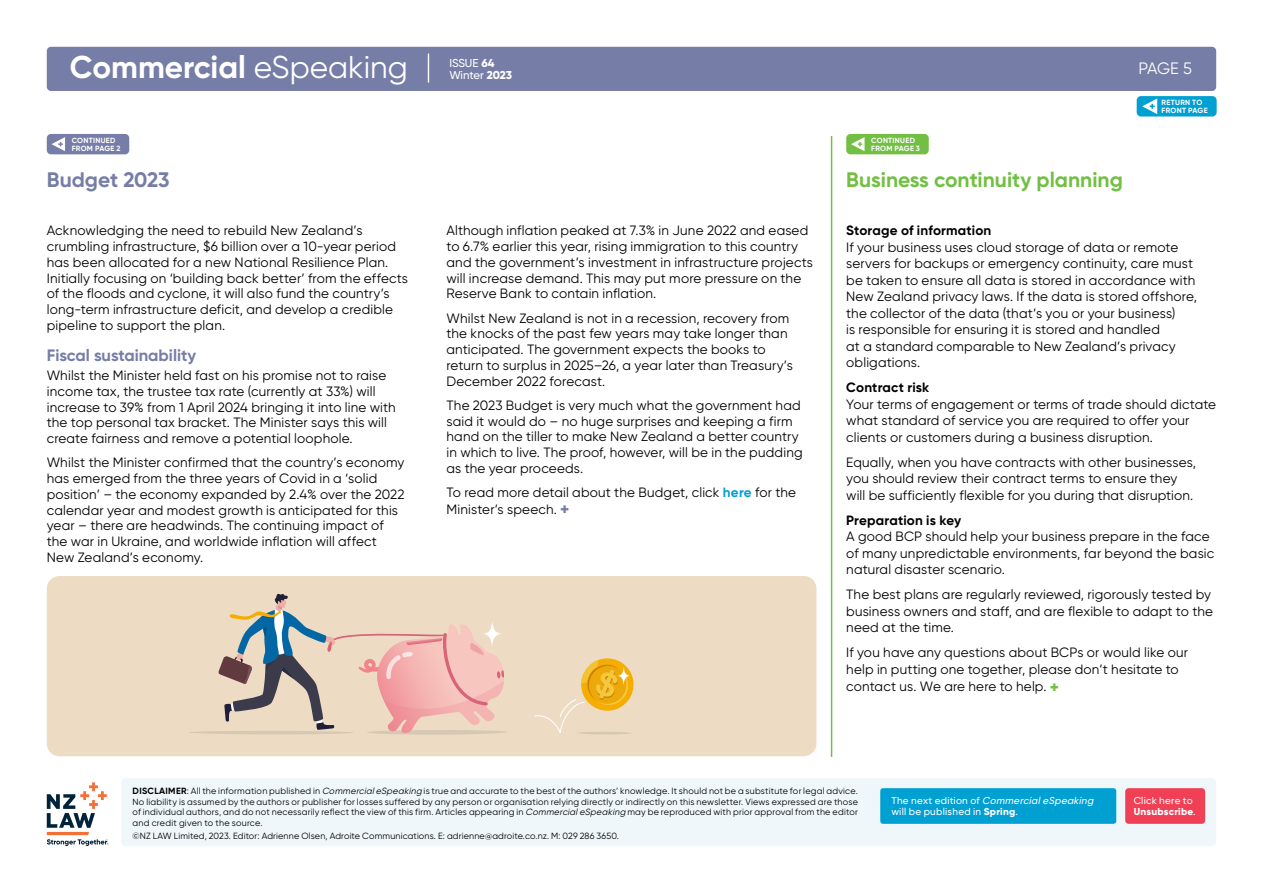
<style>
.page{position:relative;width:1263px;height:893px;background:#fff}
.page>*{position:absolute;margin:0;border:0;box-sizing:border-box;transform-origin:0 0}
.t1{font:700 31.5px "Gilroy";color:#fff}
.t2{font:700 21px "Gilroy";color:#72bf44}
.t3{font:700 21px "Gilroy";letter-spacing:-.005em;color:#767da6}
.t4{font:700 16.5px "Gilroy";color:#767da6}
.t5{font:16.5px "Gilroy";color:#fff}
.t6{font:13.5px/15.8px "Gilroy";letter-spacing:.015em;color:#000}
.t7{font:700 13.5px "Gilroy";letter-spacing:.01em;color:#000}
.t8{font:500 11.4px/12.5px "Gilroy";color:#fff}
.t9{font:500 10.05px/10.9px "Gilroy";letter-spacing:.025em;color:#fff}
.t10{font:9px/10.5px "Gilroy";letter-spacing:.015em;color:#000;text-align:justify}
.t11{font:700 7.5px/7.5px "Gilroy";letter-spacing:.035em;color:#fff}
.s1{font-weight:400}
.s2{font-weight:800}
.s3{font-weight:700;color:#00a0d2}
.s4{font-weight:800;font-size:16.5px;color:#767da6}
.s5{font-weight:800;font-size:16.5px;color:#72bf44}
.s6{font-weight:700}
.s7{font-style:italic}
</style>
<div class="page">
<div style="left:121px;top:778px;width:1095px;height:68px;background:#eff7fb;border-radius:4px"></div>
<div style="left:880px;top:788px;width:236px;height:36px;background:#00a0d2;border-radius:3px"></div>
<svg style="left:47px;top:782px;width:61px;height:64px"></svg>
<div style="left:1125px;top:788px;width:80px;height:36px;background:#ef4056;border-radius:3px"></div>
<div style="left:47px;top:47px;width:1169px;height:44px;background:#767da6;border-radius:4px"></div>
<svg style="left:428px;top:54px;width:1px;height:28px"></svg>
<div style="left:1137px;top:96px;width:79px;height:21px;background:#00a0d2;border-radius:4px"></div>
<svg style="left:1142px;top:98px;width:15px;height:16px"></svg>
<hr style="left:831px;top:136px;width:1px;height:621px;background:#72bf44">
<div style="left:846px;top:134px;width:83px;height:20px;background:#72bf44;border-radius:4px"></div>
<svg style="left:851px;top:137px;width:13px;height:14px"></svg>
<div style="left:47px;top:134px;width:82px;height:20px;background:#767da6;border-radius:4px"></div>
<svg style="left:52px;top:137px;width:13px;height:14px"></svg>
<div style="left:47px;top:576px;width:769px;height:180px;background:#eddcc3"></div>
<hr style="left:189px;top:731px;width:165px;height:3px;background:#323240;border-radius:50%">
<div style="left:367px;top:730px;width:140px;height:5px;background:#e2d2bb;border-radius:50%"></div>
<svg style="left:218px;top:593px;width:286px;height:141px;background:#d9c1b3"></svg>
<svg style="left:534px;top:658px;width:101px;height:88px;background:#edd19b"></svg>
<svg style="left:618px;top:666px;width:11px;height:19px"></svg>
<svg style="left:483px;top:621px;width:18px;height:25px"></svg>
<h1 class="t1" style="left:70px;top:48px;width:340px">Commercial <span class="s1">eSpeaking</span></h1>
<p class="t5" style="left:1138px;top:58px;width:55px">PAGE 5</p>
<p class="t8" style="left:449px;top:56px;width:64px">ISSUE <span class="s2">64<br></span>Winter <span class="s2">2023</span></p>
<p class="t11" style="left:72px;top:137px;width:50px">CONTINUED<br>FROM PAGE 2</p>
<p class="t11" style="left:871px;top:137px;width:50px">CONTINUED<br>FROM PAGE 3</p>
<h2 class="t3" style="left:47px;top:166px;width:124px">Budget 2023</h2>
<h2 class="t2" style="left:846px;top:166px;width:278px">Business continuity planning</h2>
<p class="t11" style="left:1161px;top:99px;width:48px">RETURN TO<br>FRONT PAGE</p>
<p class="t6" style="left:47px;top:223px;width:363px">Acknowledging the need to rebuild New Zealand’s crumbling infrastructure, $6 billion over a 10-year period has been allocated for a new National Resilience Plan.<br>Initially focusing on ‘building back better’ from the effects of the floods and cyclone, it will also fund the country’s long-term infrastructure deficit, and develop a credible pipeline to support the plan.</p>
<p class="t4" style="left:47px;top:345px;width:151px">Fiscal sustainability</p>
<p class="t6" style="left:47px;top:367px;width:350px">Whilst the Minister held fast on his promise not to raise income tax, the trustee tax rate (currently at 33%) will increase to 39% from 1 April 2024 bringing it into line with the top personal tax bracket. The Minister says this will create fairness and remove a potential loophole.</p>
<p class="t6" style="left:47px;top:455px;width:359px">Whilst the Minister confirmed that the country’s economy has emerged from the three years of Covid in a ‘solid position’ – the economy expanded by 2.4% over the 2022 calendar year and modest growth is anticipated for this year – there are headwinds. The continuing impact of the war in Ukraine, and worldwide inflation will affect New Zealand’s economy.</p>
<p class="t6" style="left:446px;top:223px;width:368px">Although inflation peaked at 7.3% in June 2022 and eased to 6.7% earlier this year, rising immigration to this country and the government’s investment in infrastructure projects will increase demand. This may put more pressure on the Reserve Bank to contain inflation.</p>
<p class="t6" style="left:446px;top:310px;width:348px">Whilst New Zealand is not in a recession, recovery from the knocks of the past few years may take longer than anticipated. The government expects the books to return to surplus in 2025–26, a year later than Treasury’s December 2022 forecast.</p>
<p class="t6" style="left:446px;top:397px;width:358px">The 2023 Budget is very much what the government had said it would do – no huge surprises and keeping a firm hand on the tiller to make New Zealand a better country in which to live. The proof, however, will be in the pudding as the year proceeds.</p>
<p class="t6" style="left:446px;top:484px;width:351px;line-height:16.5px">To read more detail about the Budget, click <span class="s3">here</span> for the<br>Minister’s speech. <span class="s4">+</span></p>
<p class="t7" style="left:846px;top:222px;width:147px">Storage of information</p>
<p class="t6" style="left:846px;top:239px;width:352px;line-height:16.5px">If your business uses cloud storage of data or remote servers for backups or emergency continuity, care must be taken to ensure all data is stored in accordance with New Zealand privacy laws. If the data is stored offshore, the collector of the data (that’s you or your business)<br>is responsible for ensuring it is stored and handled<br>at a standard comparable to New Zealand’s privacy obligations.</p>
<p class="t7" style="left:846px;top:379px;width:85px">Contract risk</p>
<p class="t6" style="left:846px;top:396px;width:371px;line-height:16.5px">Your terms of engagement or terms of trade should dictate what standard of service you are required to offer your clients or customers during a business disruption.</p>
<p class="t6" style="left:846px;top:454px;width:351px;line-height:16.5px">Equally, when you have contracts with other businesses, you should review their contract terms to ensure they will be sufficiently flexible for you during that disruption.</p>
<p class="t7" style="left:846px;top:512px;width:116px">Preparation is key</p>
<p class="t6" style="left:846px;top:528px;width:370px;line-height:16.5px">A good BCP should help your business prepare in the face of many unpredictable environments, far beyond the basic natural disaster scenario.</p>
<p class="t6" style="left:846px;top:586px;width:368px;line-height:16.5px">The best plans are regularly reviewed, rigorously tested by business owners and staff, and are flexible to adapt to the need at the time.</p>
<p class="t6" style="left:846px;top:644px;width:343px;line-height:16.8px">If you have any questions about BCPs or would like our help in putting one together, please don’t hesitate to contact us. We are here to help. <span class="s5">+</span></p>
<p class="t10" style="left:133px;top:786px;width:727px"><span class="s6">DISCLAIMER</span>: All the information published in <span class="s7">CommercialeSpeaking</span> is true and accurate to the best of the authors’ knowledge. It should not be a substitute for legal advice.<br>No liability is assumed by the authors or publisher for losses suffered by any person or organisation relying directly or indirectly on this newsletter. Views expressed are those of individual authors, and do not necessarily reflect the view of this firm. Articles appearing in <span class="s7">CommercialeSpeaking</span> may be reproduced with prior approval from the editor and credit given to the source.</p>
<p class="t10" style="left:133px;top:831px;width:488px">©NZ LAW Limited, 2023. Editor: Adrienne Olsen, Adroite Communications. E: adrienne@adroite.co.nz. M: 029 286 3650.</p>
<p class="t9" style="left:891px;top:795px;width:206px">T h e n ext e d i t i o n of <span class="s7">CommercialeSpeaking </span>will be published in <span class="s2">Spring</span>.</p>
<p class="t9" style="left:1134px;top:795px;width:64px">Click here to<br><span class="s2">Unsubscribe</span>.</p>
</div>
